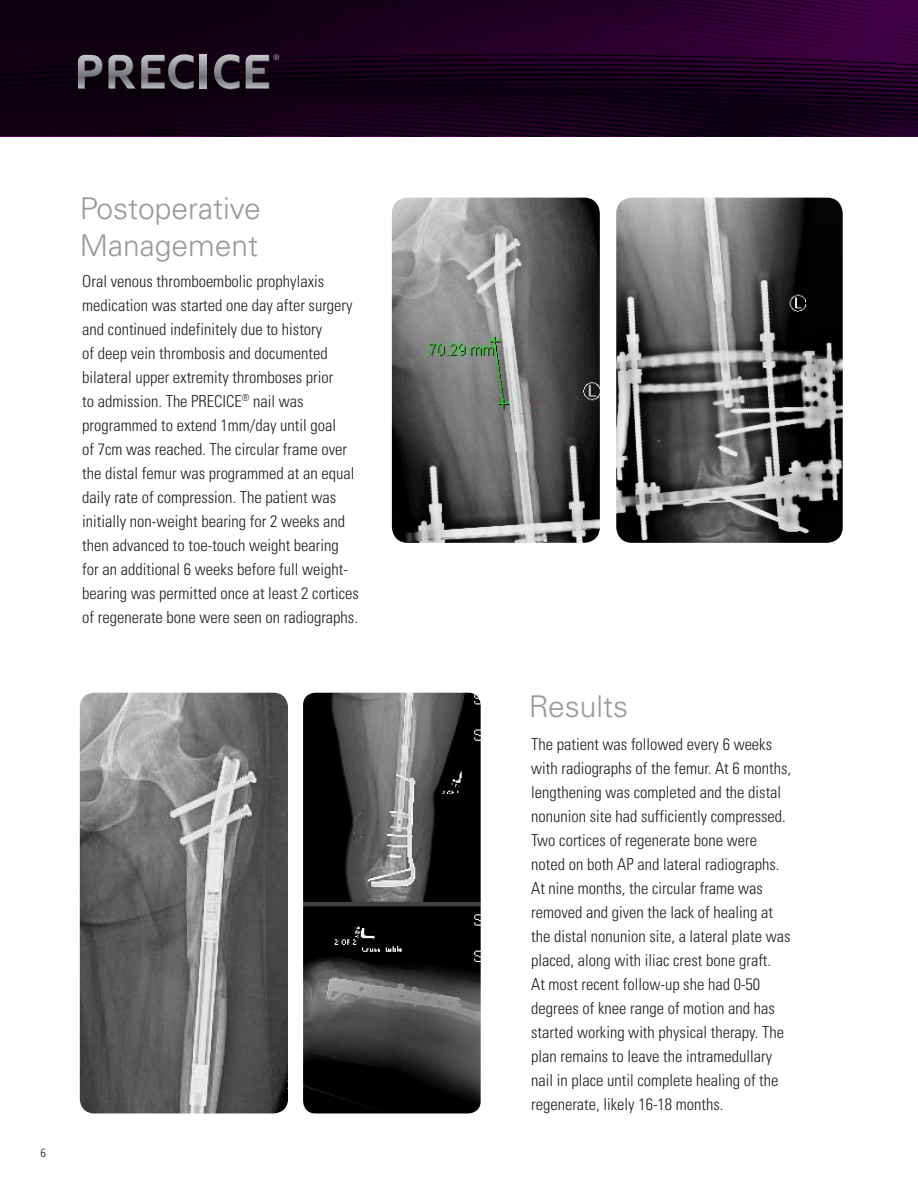
<style>
.page{position:relative;width:918px;height:1188px;background:#fff}
.page>*{position:absolute;margin:0;border:0;box-sizing:border-box;transform-origin:0 0}
.ST-Page_Heading{font:300 30px/36.3px "Univers LT Std";color:#97999c}
.ST-Page_Heading-2{font:300 condensed 16.5px/24px "Univers LT Std";color:#231f20}
.t1{font:300 condensed 12.75px "Formata";color:#231f20}
</style>
<div class="page">
<img style="left:392px;top:198px;width:208px;height:345px">
<img style="left:80px;top:693px;width:208px;height:420px">
<img style="left:616px;top:198px;width:227px;height:345px">
<img style="left:303px;top:693px;width:178px;height:420px">
<svg style="left:0;top:0;width:918px;height:135px;background:#19001c"></svg>
<svg style="left:201px;top:56px;width:6px;height:33px"></svg>
<svg style="left:78px;top:54px;width:116px;height:35px;background:#4f4952"></svg>
<svg style="left:200px;top:55px;width:6px;height:33px"></svg>
<svg style="left:214px;top:54px;width:26px;height:35px"></svg>
<svg style="left:246px;top:54px;width:33px;height:35px"></svg>
<p class="ST-Page_Heading" style="left:80px;top:191px;width:183px">Postoperative<br>Management</p>
<p class="ST-Page_Heading-2" style="left:82px;top:269px;width:278px">Oral venous thromboembolic prophylaxis medication was started one day after surgery and continued indefinitely due to history<br>of deep vein thrombosis and documented bilateral upper extremity thromboses prior<br>to admission. The PRECICE<sup>®</sup> nail was programmed to extend 1mm/day until goal<br>of 7cm was reached. The circular frame over the distal femur was programmed at an equal daily rate of compression. The patient was initially non-weight bearing for 2 weeks and then advanced to toe-touch weight bearing for an additional 6 weeks before full weight&shy;bearing was permitted once at least 2 cortices of regenerate bone were seen on radiographs.</p>
<p class="t1" style="left:40px;top:1145px;width:7px">6</p>
<p class="ST-Page_Heading" style="left:529px;top:688px;width:101px">Results</p>
<p class="ST-Page_Heading-2" style="left:531px;top:732px;width:261px">The patient was followed every 6 weeks with radiographs of the femur. At 6 months, lengthening was completed and the distal nonunion site had sufficiently compressed.<br>Two cortices of regenerate bone were noted on both AP and lateral radiographs.<br>At nine months, the circular frame was removed and given the lack of healing at the distal nonunion site, a lateral plate was placed, along with iliac crest bone graft.<br>At most recent follow-up she had 0-50 degrees of knee range of motion and has started working with physical therapy. The plan remains to leave the intramedullary nail in place until complete healing of the regenerate, likely 16-18 months.</p>
</div>
